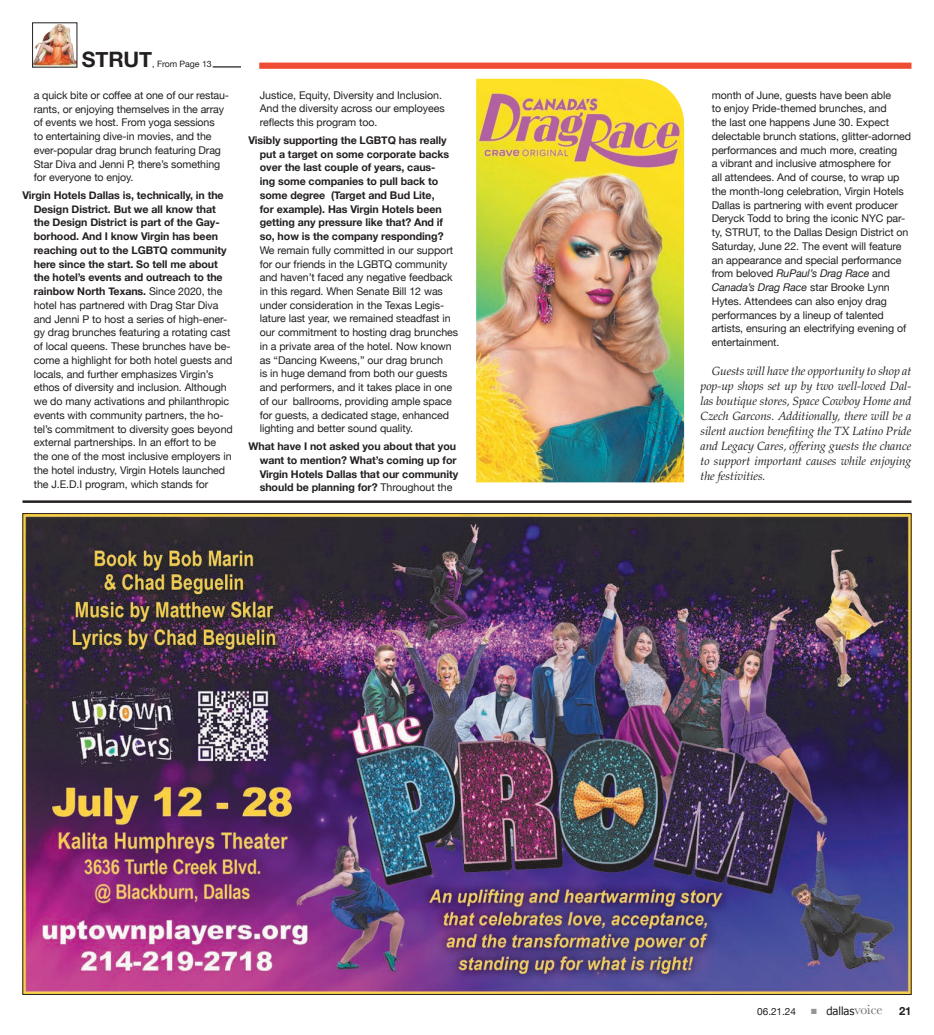
<style>
.page{position:relative;width:934px;height:1035px;background:#fff}
.page>*{position:absolute;margin:0;border:0;box-sizing:border-box;transform-origin:0 0}
.t1{font:700 21.25px "Helvetica Neue";letter-spacing:-.005em;color:#231f20}
.t2{font:italic 11.88px/15px "Palatino LT Std";letter-spacing:-.005em;color:#231f20;text-align:justify}
.t3{font:11.25px "Tahoma";letter-spacing:-.005em;color:#231f20}
.t4{font:700 11.25px "Helvetica Neue";color:#231f20}
.t5{font:10.62px/13.8px "Helvetica Neue";letter-spacing:-.005em;color:#231f20}
.t6{font:700 10.62px/13.8px "Helvetica Neue";letter-spacing:-.005em;color:#231f20}
.t7{font:10px "Helvetica Neue";color:#231f20}
.t8{font:8.75px "Helvetica Neue";letter-spacing:-.005em;color:#231f20}
.s1{font-weight:700}
.s2{font-weight:400}
.s3{font-style:italic}
.s4{color:#939598}
.s5{font-family:"Baskerville";font-size:13.75px;color:#6c6d70}
</style>
<div class="page">
<hr style="left:22px;top:500px;width:889px;height:3px;background:#231f20">
<img style="left:34px;top:24px;width:41px;height:42px">
<hr style="left:213px;top:66px;width:28px;height:2px;background:#231f20">
<div style="left:259px;top:63px;width:652px;height:6px;background:#ef4d33"></div>
<img style="left:476px;top:79px;width:208px;height:403px">
<img style="left:24px;top:515px;width:885px;height:478px">
<h1 class="t1" style="left:82px;top:46px;width:72px">STRUT</h1>
<p class="t8" style="left:152px;top:58px;width:61px">, From Page 13</p>
<p class="t5" style="left:34px;top:89px;width:197px">a quick bite or coffee at one of our restau&shy;rants, or enjoying themselves in the array of events we host. From yoga sessions<br>to entertaining dive-in movies, and the ever-popular drag brunch featuring Drag Star Diva and Jenni P, there’s something for everyone to enjoy.</p>
<p class="t5" style="left:34px;top:189px;width:201px;text-indent:-11px"><span class="s1">Virgin Hotels Dallas is, technically, in the Design District. But we all know that the Design District is part of the Gay&shy;borhood. And I know Virgin has been reaching out to the LGBTQ community here since the start. So tell me about the hotel’s events and outreach to the rainbow North Texans.</span> Since 2020, the hotel has partnered with Drag Star Diva and Jenni P to host a series of high-ener&shy;gy drag brunches featuring a rotating cast of local queens. These brunches have be&shy;come a highlight for both hotel guests and locals, and further emphasizes Virgin’s ethos of diversity and inclusion. Although we do many activations and philanthropic events with community partners, the ho&shy;tel’s commitment to diversity goes beyond external partnerships. In an effort to be the one of the most inclusive employers in the hotel industry, Virgin Hotels launched the J.E.D.I program, which stands for</p>
<p class="t5" style="left:260px;top:89px;width:186px">Justice, Equity, Diversity and Inclusion.<br>And the diversity across our employees reflects this program too.</p>
<p class="t6" style="left:260px;top:133px;width:191px;text-indent:-11px">Visibly supporting the LGBTQ has really put a target on some corporate backs over the last couple of years, caus&shy;ing some companies to pull back to some degree (Target and Bud Lite, for example). Has Virgin Hotels been getting any pressure like that? And if so, how is the company responding?</p>
<p class="t5" style="left:260px;top:244px;width:200px">We remain fully committed in our support for our friends in the LGBTQ community and haven’t faced any negative feedback in this regard. When Senate Bill 12 was under consideration in the Texas Legis&shy;lature last year, we remained steadfast in our commitment to hosting drag brunches in a private area of the hotel. Now known as “Dancing Kweens,” our drag brunch<br>is in huge demand from both our guests and performers, and it takes place in one of our ballrooms, providing ample space for guests, a dedicated stage, enhanced lighting and better sound quality.</p>
<p class="t6" style="left:260px;top:439px;width:200px;text-indent:-11px">What have I not asked you about that you want to mention? What’s coming up for Virgin Hotels Dallas that our community should be planning for? <span class="s2">Throughout the</span></p>
<p class="t5" style="left:712px;top:89px;width:201px">month of June, guests have been able<br>to enjoy Pride-themed brunches, and<br>the last one happens June 30. Expect delectable brunch stations, glitter-adorned performances and much more, creating<br>a vibrant and inclusive atmosphere for<br>all attendees. And of course, to wrap up the month-long celebration, Virgin Hotels Dallas is partnering with event producer Deryck Todd to bring the iconic NYC par&shy;ty, STRUT, to the Dallas Design District on Saturday, June 22. The event will feature an appearance and special performance from beloved <span class="s3">RuPaul’s Drag Race</span> and <span class="s3">Canada’s Drag Race</span> star Brooke Lynn Hytes. Attendees can also enjoy drag performances by a lineup of talented artists, ensuring an electrifying evening of entertainment.</p>
<p class="t2" style="left:700px;top:364px;width:212px;text-indent:11px">Guests will have the opportunity to shop at pop-up shops set up by two well-loved Dal&shy;las boutique stores, Space Cowboy Home and Czech Garcons. Additionally, there will be a silent auction benefiting the TX Latino Pride and Legacy Cares, offering guests the chance to support important causes while enjoying the festivities.</p>
<p class="t7" style="left:757px;top:1004px;width:40px">06.21.24</p>
<p class="t3" style="left:811px;top:1003px;width:73px"><span class="s4">■</span> dallas<span class="s5">voice</span></p>
<p class="t4" style="left:899px;top:1004px;width:14px">21</p>
</div>
